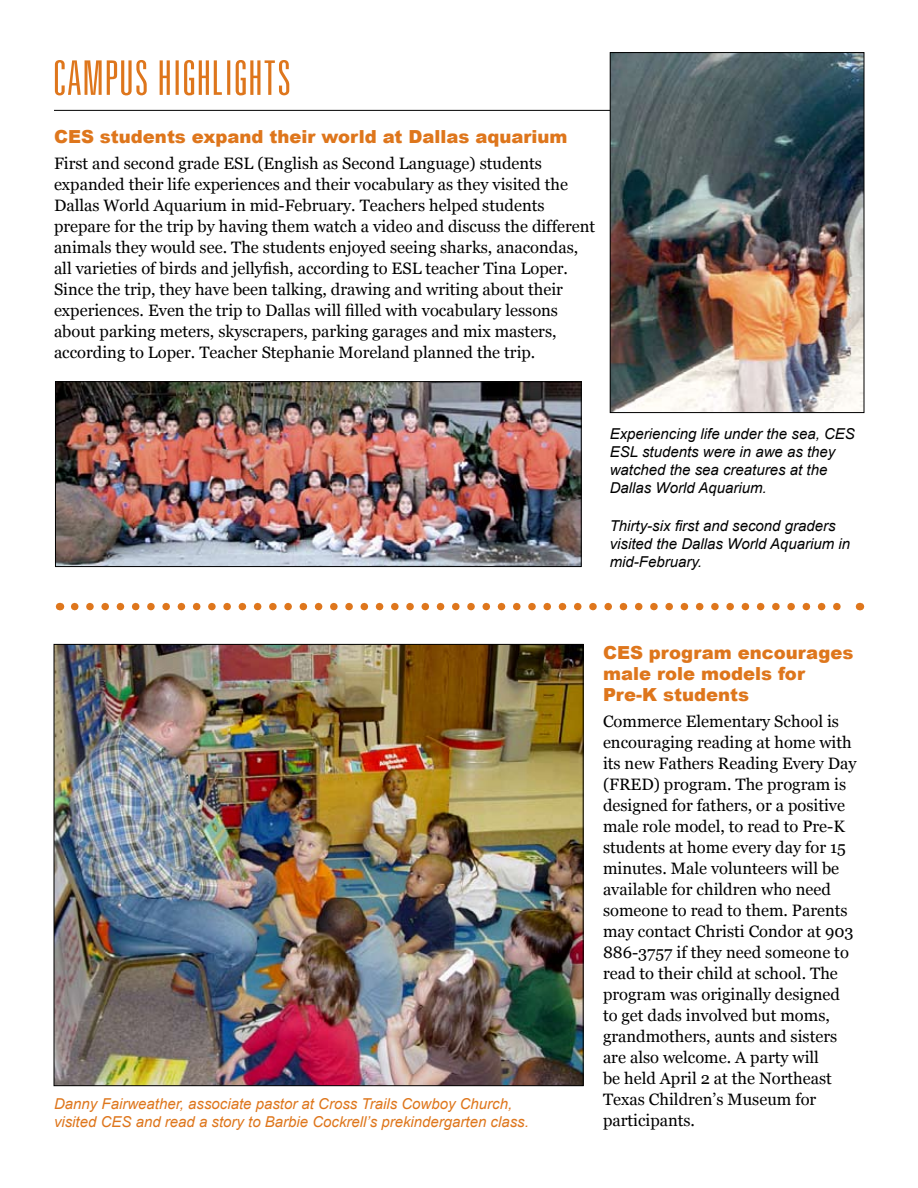
<style>
.page{position:relative;width:918px;height:1188px;background:#fff}
.page>*{position:absolute;margin:0;border:0;box-sizing:border-box;transform-origin:0 0}
.t1{font:900 18px/21px "Arial";color:#de761c}
.t2{font:16.5px/21px "Georgia";color:#000}
.t3{font:italic 15px/18px "Arial";color:#000}
.t4{font:italic 15px/18px "Arial";color:#de761c}
</style>
<div class="page">
<hr style="left:54px;top:110px;width:810px;height:1px;background:#000">
<svg style="left:55px;top:60px;width:234px;height:36px"></svg>
<img style="left:56px;top:646px;width:526px;height:438px">
<img style="left:57px;top:383px;width:523px;height:182px">
<div style="left:55px;top:381px;width:527px;height:186px;border:1px solid #000"></div>
<img style="left:612px;top:54px;width:250px;height:357px">
<div style="left:610px;top:52px;width:254px;height:361px;border:1px solid #000"></div>
<svg style="left:75px;top:603px;width:766px;height:7px"></svg>
<p class="t1" style="left:54px;top:127px;width:515px">CES students expand their world at Dallas aquarium</p>
<p class="t2" style="left:54px;top:153px;width:543px">First and second grade ESL (English as Second Language) students expanded their life experiences and their vocabulary as they visited the Dallas World Aquarium in mid-February. Teachers helped students prepare for the trip by having them watch a video and discuss the different animals they would see. The students enjoyed seeing sharks, anacondas, all varieties of birds and jellyfish, according to ESL teacher Tina Loper.<br>Since the trip, they have been talking, drawing and writing about their experiences. Even the trip to Dallas will filled with vocabulary lessons about parking meters, skyscrapers, parking garages and mix masters, according to Loper. Teacher Stephanie Moreland planned the trip.</p>
<p class="t3" style="left:610px;top:425px;width:247px">Experiencing life under the sea, CES<br>ESL students were in awe as they watched the sea creatures at the<br>Dallas World Aquarium.</p>
<p class="t3" style="left:610px;top:517px;width:242px">Thirty-six first and second graders visited the Dallas World Aquarium in mid-February.</p>
<p class="t4" style="left:54px;top:1095px;width:476px">Danny Fairweather, associate pastor at Cross Trails Cowboy Church, visited CES and read a story to Barbie Cockrell’s prekindergarten class.</p>
<p class="t1" style="left:603px;top:642px;width:252px">CES program encourages male role models for<br>Pre-K students</p>
<p class="t2" style="left:603px;top:710px;width:255px">Commerce Elementary School is encouraging reading at home with its new Fathers Reading Every Day (FRED) program. The program is designed for fathers, or a positive male role model, to read to Pre-K students at home every day for 15 minutes. Male volunteers will be available for children who need someone to read to them. Parents may contact Christi Condor at 903<br>886-3757 if they need someone to read to their child at school. The program was originally designed to get dads involved but moms, grandmothers, aunts and sisters are also welcome. A party will<br>be held April 2 at the Northeast<br>Texas Children’s Museum for participants.</p>
</div>
